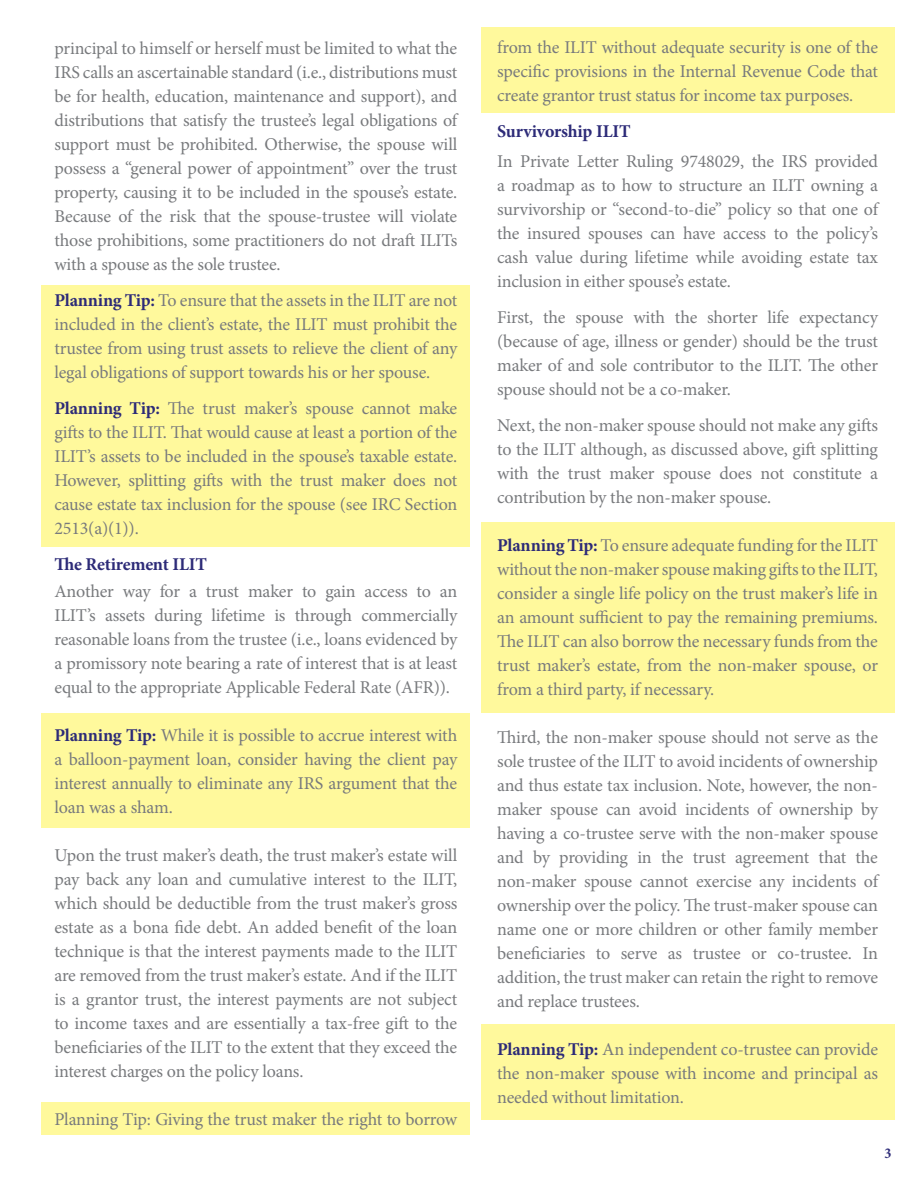
<style>
.page{position:relative;width:918px;height:1188px;background:#fff}
.page>*{position:absolute;margin:0;border:0;box-sizing:border-box;transform-origin:0 0}
.t1{font:18px/24px "Minion Pro";letter-spacing:-.015em;color:#787a7d;text-align:justify}
.t2{font:700 18px "Minion Pro";letter-spacing:-.01em;color:#2d2b78}
.t3{font:700 condensed 15px "Minion Pro";color:#2d2b78}
.s1{font-weight:700;color:#2d2b78}
</style>
<div class="page">
<div style="left:481px;top:27px;width:414px;height:85px;background:#fff99c"></div>
<div style="left:481px;top:1025px;width:414px;height:95px;background:#fff99c"></div>
<div style="left:481px;top:523px;width:413px;height:190px;background:#fff99c"></div>
<div style="left:42px;top:713px;width:428px;height:114px;background:#fff99c"></div>
<div style="left:42px;top:1103px;width:428px;height:32px;background:#fff99c"></div>
<div style="left:42px;top:285px;width:428px;height:261px;background:#fff99c"></div>
<p class="t1" style="left:54px;top:36px;width:404px">principal to himself or herself must be limited to what the IRS calls an ascertainable standard (i.e., distributions must be for health, education, maintenance and support), and distributions that satisfy the trustee’s legal obligations of support must be prohibited. Otherwise, the spouse will possess a “general power of appointment” over the trust property, causing it to be included in the spouse’s estate.<br>Because of the risk that the spouse-trustee will violate those prohibitions, some practitioners do not draft ILITs with a spouse as the sole trustee.</p>
<p class="t1" style="left:54px;top:288px;width:404px"><span class="s1">Planning Tip:</span> To ensure that the assets in the ILIT are not included in the client’s estate, the ILIT must prohibit the trustee from using trust assets to relieve the client of any legal obligations of support towards his or her spouse.</p>
<p class="t1" style="left:54px;top:396px;width:404px"><span class="s1">Planning Tip:</span> The trust maker’s spouse cannot make gifts to the ILIT. That would cause at least a portion of the ILIT’s assets to be included in the spouse’s taxable estate.<br>However, splitting gifts with the trust maker does not cause estate tax inclusion for the spouse (see IRC Section 2513(a)(1)).</p>
<p class="t2" style="left:54px;top:551px;width:154px">The Retirement ILIT</p>
<p class="t1" style="left:54px;top:579px;width:404px">Another way for a trust maker to gain access to an ILIT’s assets during lifetime is through commercially reasonable loans from the trustee (i.e., loans evidenced by a promissory note bearing a rate of interest that is at least equal to the appropriate Applicable Federal Rate (AFR)).</p>
<p class="t1" style="left:54px;top:723px;width:404px"><span class="s1">Planning Tip:</span> While it is possible to accrue interest with a balloon-payment loan, consider having the client pay interest annually to eliminate any IRS argument that the loan was a sham.</p>
<p class="t1" style="left:54px;top:843px;width:404px">Upon the trust maker’s death, the trust maker’s estate will pay back any loan and cumulative interest to the ILIT, which should be deductible from the trust maker’s gross estate as a bona fide debt. An added benefit of the loan technique is that the interest payments made to the ILIT are removed from the trust maker’s estate. And if the ILIT is a grantor trust, the interest payments are not subject to income taxes and are essentially a tax-free gift to the beneficiaries of the ILIT to the extent that they exceed the interest charges on the policy loans.</p>
<p class="t1" style="left:54px;top:1107px;width:404px">Planning Tip: Giving the trust maker the right to borrow</p>
<p class="t1" style="left:497px;top:35px;width:382px">from the ILIT without adequate security is one of the specific provisions in the Internal Revenue Code that create grantor trust status for income tax purposes.</p>
<p class="t2" style="left:497px;top:118px;width:135px">Survivorship ILIT</p>
<p class="t1" style="left:497px;top:149px;width:382px">In Private Letter Ruling 9748029, the IRS provided a roadmap as to how to structure an ILIT owning a survivorship or “second-to-die” policy so that one of the insured spouses can have access to the policy’s cash value during lifetime while avoiding estate tax inclusion in either spouse’s estate.</p>
<p class="t1" style="left:497px;top:305px;width:382px">First, the spouse with the shorter life expectancy (because of age, illness or gender) should be the trust maker of and sole contributor to the ILIT. The other spouse should not be a co-maker.</p>
<p class="t1" style="left:497px;top:413px;width:382px">Next, the non-maker spouse should not make any gifts to the ILIT although, as discussed above, gift splitting with the trust maker spouse does not constitute a contribution by the non-maker spouse.</p>
<p class="t1" style="left:497px;top:533px;width:382px"><span class="s1">Planning Tip:</span> To ensure adequate funding for the ILIT without the non-maker spouse making gifts to the ILIT, consider a single life policy on the trust maker’s life in an amount sufficient to pay the remaining premiums.<br>The ILIT can also borrow the necessary funds from the trust maker’s estate, from the non-maker spouse, or from a third party, if necessary.</p>
<p class="t1" style="left:497px;top:725px;width:382px">Third, the non-maker spouse should not serve as the sole trustee of the ILIT to avoid incidents of ownership and thus estate tax inclusion. Note, however, the non&shy;maker spouse can avoid incidents of ownership by having a co-trustee serve with the non-maker spouse and by providing in the trust agreement that the non-maker spouse cannot exercise any incidents of ownership over the policy. The trust-maker spouse can name one or more children or other family member beneficiaries to serve as trustee or co-trustee. In addition, the trust maker can retain the right to remove and replace trustees.</p>
<p class="t1" style="left:497px;top:1037px;width:382px"><span class="s1">Planning Tip:</span> An independent co-trustee can provide the non-maker spouse with income and principal as needed without limitation.</p>
<p class="t3" style="left:885px;top:1143px;width:8px">3</p>
</div>
